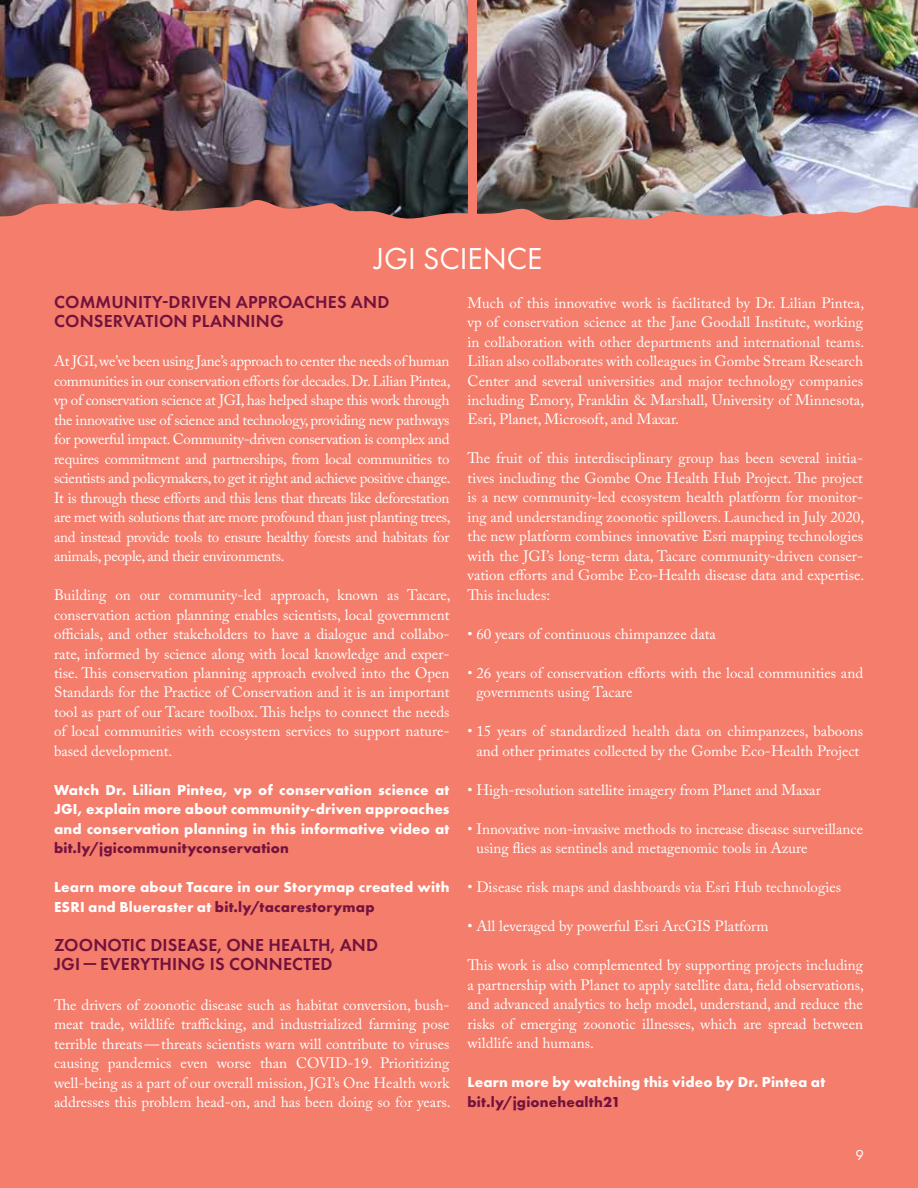
<style>
.page{position:relative;width:918px;height:1188px;background:#f47d6b}
.page>*{position:absolute;margin:0;border:0;box-sizing:border-box;transform-origin:0 0}
.t1{font:31.5px "Futura PT";color:#fff}
.t2{font:600 18px/19.5px "Futura PT";letter-spacing:.01em;color:#72133d}
.t3{font:15px/19.5px "Adobe Caslon Pro";color:#fff;text-align:justify}
.t4{font:700 15px/19.5px "Futura PT";letter-spacing:.015em;color:#fff;text-align:justify}
.t5{font:700 15px "Futura PT";letter-spacing:.015em;color:#72133d}
.t6{font:15px "Futura PT";color:#fff}
.s1{color:#72133d}
</style>
<div class="page">
<img style="left:0;top:0;width:468px;height:197px">
<img style="left:477px;top:0;width:441px;height:197px">
<img style="left:0;top:197px;width:918px;height:23px">
<h1 class="t1" style="left:375px;top:239px;width:169px">JGI SCIENCE</h1>
<p class="t2" style="left:54px;top:292px;width:337px">COMMUNITY-DRIVEN APPROACHES AND<br>CONSERVATION PLANNING</p>
<p class="t3" style="left:54px;top:351px;width:398px">At JGI, we’ve been using Jane’s approach to center the needs of human communities in our conservation efforts for decades. Dr. Lilian Pintea, vp of conservation science at JGI, has helped shape this work through the innovative use of science and technology, providing new pathways for powerful impact. Community-driven conservation is complex and requires commitment and partnerships, from local communities to scientists and policymakers, to get it right and achieve positive change.<br>It is through these efforts and this lens that threats like deforestation are met with solutions that are more profound than just planting trees, and instead provide tools to ensure healthy forests and habitats for animals, people, and their environments.</p>
<p class="t3" style="left:54px;top:585px;width:398px">Building on our community-led approach, known as Tacare, conservation action planning enables scientists, local government officials, and other stakeholders to have a dialogue and collabo&shy;rate, informed by science along with local knowledge and exper&shy;tise. This conservation planning approach evolved into the Open Standards for the Practice of Conservation and it is an important tool as part of our Tacare toolbox. This helps to connect the needs of local communities with ecosystem services to support nature&shy;based development.</p>
<p class="t4" style="left:54px;top:780px;width:397px">Watch Dr. Lilian Pintea, vp of conservation science at JGI, explain more about community-driven approaches and conservation planning in this informative video at</p>
<p class="t5" style="left:54px;top:839px;width:236px">bit.ly/jgicommunityconservation</p>
<p class="t4" style="left:54px;top:877px;width:397px">Learn more about Tacare in our Storymap created with<br>ESRI and Blueraster at <span class="s1">bit.ly/tacarestorymap</span></p>
<p class="t2" style="left:54px;top:935px;width:326px">ZOONOTIC DISEASE, ONE HEALTH, AND<br>JGI—EVERYTHING IS CONNECTED</p>
<p class="t3" style="left:54px;top:995px;width:398px">The drivers of zoonotic disease such as habitat conversion, bush&shy;meat trade, wildlife trafficking, and industrialized farming pose terrible threats—threats scientists warn will contribute to viruses causing pandemics even worse than COVID-19. Prioritizing well-being as a part of our overall mission, JGI’s One Health work addresses this problem head-on, and has been doing so for years.</p>
<p class="t3" style="left:468px;top:293px;width:398px">Much of this innovative work is facilitated by Dr. Lilian Pintea, vp of conservation science at the Jane Goodall Institute, working in collaboration with other departments and international teams.<br>Lilian also collaborates with colleagues in Gombe Stream Research Center and several universities and major technology companies including Emory, Franklin &amp; Marshall, University of Minnesota, Esri, Planet, Microsoft, and Maxar.</p>
<p class="t3" style="left:468px;top:449px;width:398px">The fruit of this interdisciplinary group has been several initia&shy;tives including the Gombe One Health Hub Project. The project is a new community-led ecosystem health platform for monitor&shy;ing and understanding zoonotic spillovers. Launched in July 2020, the new platform combines innovative Esri mapping technologies with the JGI’s long-term data, Tacare community-driven conser&shy;vation efforts and Gombe Eco-Health disease data and expertise.<br>This includes:</p>
<p class="t3" style="left:468px;top:624px;width:250px">• 60 years of continuous chimpanzee data</p>
<p class="t3" style="left:476px;top:663px;width:388px;text-indent:-9px">• 26 years of conservation efforts with the local communities and governments using Tacare</p>
<p class="t3" style="left:468px;top:722px;width:397px;text-align:center">• 15 years of standardized health data on chimpanzees, baboons and other primates collected by the Gombe Eco-Health Project</p>
<p class="t3" style="left:468px;top:780px;width:355px">• High-resolution satellite imagery from Planet and Maxar</p>
<p class="t3" style="left:476px;top:819px;width:388px;text-indent:-9px">• Innovative non-invasive methods to increase disease surveillance using flies as sentinels and metagenomic tools in Azure</p>
<p class="t3" style="left:468px;top:878px;width:375px">• Disease risk maps and dashboards via Esri Hub technologies</p>
<p class="t3" style="left:468px;top:917px;width:303px">• All leveraged by powerful Esri ArcGIS Platform</p>
<p class="t3" style="left:468px;top:956px;width:398px">This work is also complemented by supporting projects including a partnership with Planet to apply satellite data, field observations, and advanced analytics to help model, understand, and reduce the risks of emerging zoonotic illnesses, which are spread between wildlife and humans.</p>
<p class="t4" style="left:468px;top:1072px;width:359px">Learn more by watching this video by Dr. Pintea at</p>
<p class="t5" style="left:468px;top:1092px;width:154px">bit.ly/jgionehealth21</p>
<p class="t6" style="left:855px;top:1147px;width:10px">9</p>
</div>
